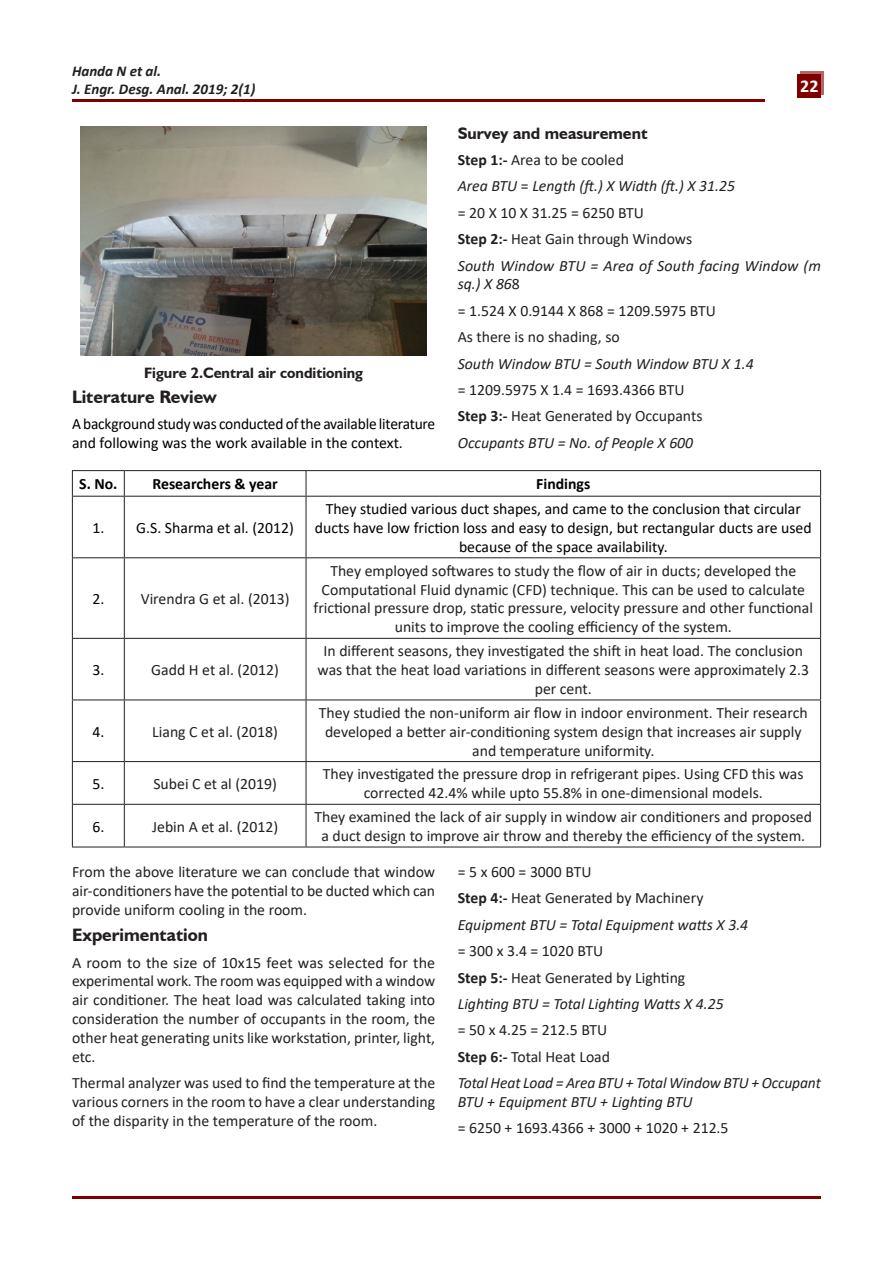
<style>
.page{position:relative;width:893px;height:1263px;background:#fff}
.page>*{position:absolute;margin:0;border:0;box-sizing:border-box;transform-origin:0 0}
.t1{font:700 18px "Humanist 521 BT";color:#231f20}
.t2{font:700 18px "Calibri";color:#fff}
.t3{font:700 16.5px "Humanist 521 BT";color:#231f20}
.t4{font:15.75px/18.9px "Calibri";color:#231f20;text-align:center}
.t5{font:italic 15.75px/18.9px "Calibri";color:#231f20}
.t6{font:15.75px/18.9px "Calibri";color:#000}
.t7{font:700 15.75px "Calibri";color:#000}
.t8{font:italic 700 15px/18px "Calibri";color:#231f20}
.t9{font:700 15px "Humanist 521 BT";color:#231f20}
.s1{font-weight:700}
.s2{font-style:normal}
</style>
<div class="page">
<div style="left:801px;top:71px;width:23px;height:23px;background:#b46666"></div>
<div style="left:798px;top:74px;width:23px;height:23px;background:#800000"></div>
<hr style="left:72px;top:100px;width:693px;height:2px;background:#800000">
<hr style="left:72px;top:1196px;width:749px;height:2px;background:#800000">
<img style="left:81px;top:126px;width:345px;height:230px">
<hr style="left:72px;top:470px;width:52px;height:1px;background:#231f20">
<svg style="left:72px;top:471px;width:1px;height:25px"></svg>
<hr style="left:124px;top:470px;width:182px;height:1px;background:#231f20">
<svg style="left:124px;top:471px;width:1px;height:25px"></svg>
<hr style="left:306px;top:470px;width:515px;height:1px;background:#231f20">
<svg style="left:306px;top:471px;width:1px;height:25px"></svg>
<svg style="left:820px;top:471px;width:1px;height:25px"></svg>
<hr style="left:72px;top:496px;width:52px;height:1px;background:#231f20">
<hr style="left:72px;top:497px;width:1px;height:60px;background:#231f20">
<hr style="left:124px;top:496px;width:182px;height:1px;background:#231f20">
<hr style="left:124px;top:497px;width:1px;height:60px;background:#231f20">
<hr style="left:306px;top:496px;width:515px;height:1px;background:#231f20">
<hr style="left:306px;top:497px;width:1px;height:60px;background:#231f20">
<hr style="left:820px;top:497px;width:1px;height:60px;background:#231f20">
<hr style="left:72px;top:557px;width:52px;height:1px;background:#231f20">
<hr style="left:72px;top:558px;width:1px;height:80px;background:#231f20">
<hr style="left:124px;top:557px;width:182px;height:1px;background:#231f20">
<hr style="left:124px;top:558px;width:1px;height:80px;background:#231f20">
<hr style="left:306px;top:557px;width:515px;height:1px;background:#231f20">
<hr style="left:306px;top:558px;width:1px;height:80px;background:#231f20">
<hr style="left:820px;top:558px;width:1px;height:80px;background:#231f20">
<hr style="left:72px;top:638px;width:52px;height:1px;background:#231f20">
<hr style="left:72px;top:639px;width:1px;height:60px;background:#231f20">
<hr style="left:124px;top:638px;width:182px;height:1px;background:#231f20">
<hr style="left:124px;top:639px;width:1px;height:60px;background:#231f20">
<hr style="left:306px;top:638px;width:515px;height:1px;background:#231f20">
<hr style="left:306px;top:639px;width:1px;height:60px;background:#231f20">
<hr style="left:820px;top:639px;width:1px;height:60px;background:#231f20">
<hr style="left:72px;top:699px;width:52px;height:1px;background:#231f20">
<hr style="left:72px;top:700px;width:1px;height:61px;background:#231f20">
<hr style="left:124px;top:699px;width:182px;height:1px;background:#231f20">
<hr style="left:124px;top:700px;width:1px;height:61px;background:#231f20">
<hr style="left:306px;top:699px;width:515px;height:1px;background:#231f20">
<hr style="left:306px;top:700px;width:1px;height:61px;background:#231f20">
<hr style="left:820px;top:700px;width:1px;height:61px;background:#231f20">
<hr style="left:72px;top:761px;width:52px;height:1px;background:#231f20">
<hr style="left:72px;top:762px;width:1px;height:42px;background:#231f20">
<hr style="left:124px;top:761px;width:182px;height:1px;background:#231f20">
<hr style="left:124px;top:762px;width:1px;height:42px;background:#231f20">
<hr style="left:306px;top:761px;width:515px;height:1px;background:#231f20">
<hr style="left:306px;top:762px;width:1px;height:42px;background:#231f20">
<hr style="left:820px;top:762px;width:1px;height:42px;background:#231f20">
<hr style="left:72px;top:804px;width:52px;height:1px;background:#231f20">
<hr style="left:72px;top:805px;width:1px;height:42px;background:#231f20">
<hr style="left:124px;top:804px;width:182px;height:1px;background:#231f20">
<hr style="left:124px;top:805px;width:1px;height:42px;background:#231f20">
<hr style="left:306px;top:804px;width:515px;height:1px;background:#231f20">
<hr style="left:306px;top:805px;width:1px;height:42px;background:#231f20">
<hr style="left:820px;top:805px;width:1px;height:42px;background:#231f20">
<hr style="left:72px;top:847px;width:52px;height:1px;background:#231f20">
<hr style="left:124px;top:847px;width:182px;height:1px;background:#231f20">
<hr style="left:306px;top:847px;width:515px;height:1px;background:#231f20">
<p class="t8" style="left:72px;top:61px;width:185px">Handa N et al.<br>J. Engr. Desg. Anal. 2019; 2(1)</p>
<p class="t9" style="left:144px;top:364px;width:220px">Figure 2.Central air conditioning</p>
<p class="t1" style="left:72px;top:385px;width:146px">Literature Review</p>
<p class="t6" style="left:72px;top:414px;width:365px">A background study was conducted of the available literature and following was the work available in the context.</p>
<p class="t2" style="left:800px;top:74px;width:20px">22</p>
<p class="t3" style="left:458px;top:123px;width:191px">Survey and measurement</p>
<p class="t4" style="left:458px;top:150px;width:168px"><span class="s1">Step 1:-</span> Area to be cooled</p>
<p class="t5" style="left:458px;top:176px;width:279px">Area BTU <span class="s2">=</span> Length (ft.) X Width (ft.) X 31.25</p>
<p class="t4" style="left:458px;top:203px;width:188px">= 20 X 10 X 31.25 = 6250 BTU</p>
<p class="t4" style="left:458px;top:229px;width:236px"><span class="s1">Step 2:-</span> Heat Gain through Windows</p>
<p class="t5" style="left:458px;top:255px;width:365px">South Window BTU = Area of South facing Window (m sq.) X 86<span class="s2">8</span></p>
<p class="t4" style="left:458px;top:301px;width:260px">= 1.524 X 0.9144 X 868 = 1209.5975 BTU</p>
<p class="t4" style="left:458px;top:327px;width:164px">As there is no shading, so</p>
<p class="t5" style="left:458px;top:353px;width:297px">South Window BTU = South Window BTU X 1.4</p>
<p class="t4" style="left:458px;top:380px;width:228px">= 1209.5975 X 1.4 = 1693.4366 BTU</p>
<p class="t4" style="left:458px;top:406px;width:246px"><span class="s1">Step 3:-</span> Heat Generated by Occupants</p>
<p class="t5" style="left:458px;top:432px;width:237px">Occupants BTU = No. of People X 600</p>
<p class="t7" style="left:79px;top:473px;width:40px">S. No.</p>
<p class="t7" style="left:152px;top:473px;width:127px">Researchers &amp; year</p>
<p class="t7" style="left:536px;top:473px;width:56px">Findings</p>
<p class="t6" style="left:92px;top:518px;width:13px">1.</p>
<p class="t6" style="left:136px;top:518px;width:159px">G.S. Sharma et al. (2012)</p>
<p class="t6" style="left:315px;top:499px;width:498px;text-align:center">They studied various duct shapes, and came to the conclusion that circular ducts have low friction loss and easy to design, but rectangular ducts are used because of the space availability.</p>
<p class="t6" style="left:92px;top:589px;width:13px">2.</p>
<p class="t4" style="left:141px;top:589px;width:150px">Virendra G et al. (2013)</p>
<p class="t6" style="left:92px;top:660px;width:13px">3.</p>
<p class="t4" style="left:151px;top:660px;width:129px">Gadd H et al. (2012)</p>
<p class="t6" style="left:92px;top:722px;width:13px">4.</p>
<p class="t4" style="left:152px;top:722px;width:127px">Liang C et al. (2018)</p>
<p class="t4" style="left:314px;top:560px;width:501px">They employed softwares to study the flow of air in ducts; developed the Computational Fluid dynamic (CFD) technique. This can be used to calculate frictional pressure drop, static pressure, velocity pressure and other functional units to improve the cooling efficiency of the system.</p>
<p class="t4" style="left:318px;top:641px;width:493px">In different seasons, they investigated the shift in heat load. The conclusion was that the heat load variations in different seasons were approximately 2.3 per cent.</p>
<p class="t4" style="left:319px;top:703px;width:490px">They studied the non-uniform air flow in indoor environment. Their research developed a better air-conditioning system design that increases air supply and temperature uniformity.</p>
<p class="t6" style="left:92px;top:774px;width:13px">5.</p>
<p class="t4" style="left:153px;top:774px;width:125px">Subei C et al (2019)</p>
<p class="t4" style="left:323px;top:764px;width:482px">They investigated the pressure drop in refrigerant pipes. Using CFD this was corrected 42.4% while upto 55.8% in one-dimensional models.</p>
<p class="t6" style="left:92px;top:816px;width:13px">6.</p>
<p class="t4" style="left:152px;top:816px;width:128px">Jebin A et al. (2012)</p>
<p class="t4" style="left:315px;top:807px;width:499px">They examined the lack of air supply in window air conditioners and proposed a duct design to improve air throw and thereby the efficiency of the system.</p>
<p class="t4" style="left:72px;top:862px;width:365px;text-align:justify">From the above literature we can conclude that window air-conditioners have the potential to be ducted which can provide uniform cooling in the room.</p>
<p class="t1" style="left:72px;top:924px;width:137px">Experimentation</p>
<p class="t4" style="left:72px;top:952px;width:365px;text-align:justify">A room to the size of 10x15 feet was selected for the experimental work. The room was equipped with a window air conditioner. The heat load was calculated taking into consideration the number of occupants in the room, the other heat generating units like workstation, printer, light, etc.</p>
<p class="t4" style="left:72px;top:1073px;width:365px;text-align:justify">Thermal analyzer was used to find the temperature at the various corners in the room to have a clear understanding of the disparity in the temperature of the room.</p>
<p class="t4" style="left:458px;top:862px;width:135px">= 5 x 600 = 3000 BTU</p>
<p class="t4" style="left:458px;top:888px;width:247px"><span class="s1">Step 4:-</span> Heat Generated by Machinery</p>
<p class="t5" style="left:458px;top:914px;width:292px">Equipment BTU = Total Equipment watts X 3.4</p>
<p class="t4" style="left:458px;top:941px;width:147px">= 300 x 3.4 = 1020 BTU</p>
<p class="t4" style="left:458px;top:967px;width:229px"><span class="s1">Step 5:-</span> Heat Generated by Lighting</p>
<p class="t5" style="left:458px;top:993px;width:268px">Lighting BTU = Total Lighting Watts X 4.25</p>
<p class="t4" style="left:458px;top:1020px;width:151px">= 50 x 4.25 = 212.5 BTU</p>
<p class="t4" style="left:458px;top:1047px;width:154px"><span class="s1">Step 6:-</span> Total Heat Load</p>
<p class="t5" style="left:458px;top:1073px;width:365px">Total Heat Load = Area BTU + Total Window BTU + Occupant<br>BTU + Equipment BTU + Lighting BTU</p>
<p class="t4" style="left:458px;top:1118px;width:272px">= 6250 + 1693.4366 + 3000 + 1020 + 212.5</p>
</div>
